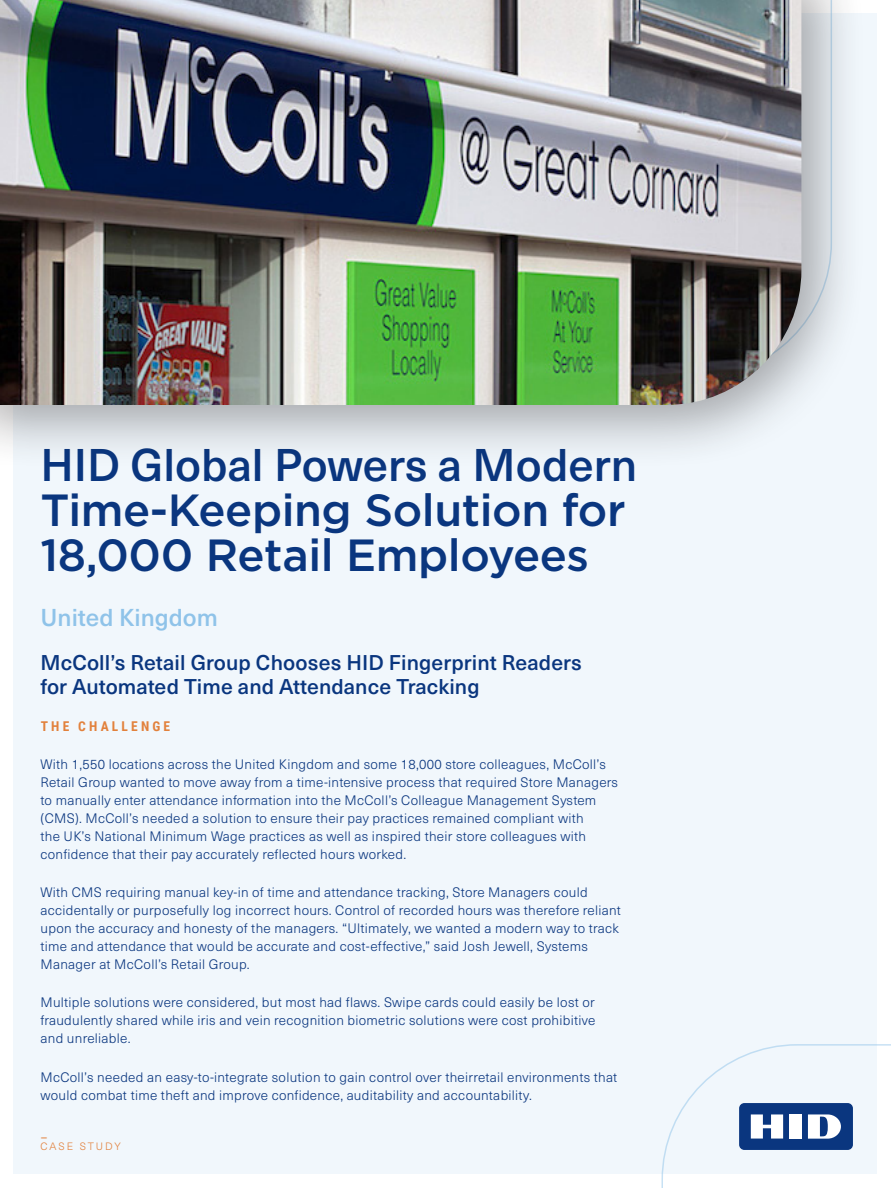
<style>
.page{position:relative;width:891px;height:1188px;background:#fff}
.page>*{position:absolute;margin:0;border:0;box-sizing:border-box;transform-origin:0 0}
.cs_1st_page_large_he{font:500 45px/45px "Gotham";letter-spacing:-.01em;color:#0a367f}
.t1{font:100 25.5px "Neue Haas Unica Pro";color:#e2813c}
.cs_main_body{font:500 24px "Neue Haas Unica Pro";color:#8fc3e9}
.cs_main_body-2{font:500 21px/24px "Neue Haas Unica Pro";letter-spacing:.005em;color:#0a367f}
.cs_main_body-3{font:300 13.5px/18px "Neue Haas Unica Pro";letter-spacing:.02em;color:#0a367f}
.cs_main_body-4{font:700 13.5px "Roboto Condensed";letter-spacing:.235em;color:#e2813c}
.t2{font:300 10.5px "Neue Haas Unica Pro";letter-spacing:.175em;color:#e2813c}
.s1{font-family:"Neue Haas Unica Pro"}
</style>
<div class="page">
<div style="left:14px;top:14px;width:864px;height:1160px;background:#f1f7fc"></div>
<svg style="left:661px;top:1043px;width:230px;height:145px"></svg>
<div style="left:0;top:0;width:866px;height:470px;background:#231f20;opacity:.37"></div>
<img style="left:0;top:0;width:801px;height:405px">
<h1 class="cs_1st_page_large_he" style="left:40px;top:442px;width:598px"><span class="s1">HID Global Powers a Modern<br></span>Time-Keeping Solution for<br>18,000 Retail Employees</h1>
<p class="cs_main_body" style="left:40px;top:603px;width:179px">United Kingdom</p>
<p class="cs_main_body-2" style="left:40px;top:651px;width:543px">McColl’s Retail Group Chooses HID Fingerprint Readers for Automated Time and Attendance Tracking</p>
<p class="cs_main_body-4" style="left:41px;top:716px;width:131px">THE CHALLENGE</p>
<p class="cs_main_body-3" style="left:40px;top:755px;width:579px">With 1,550 locations across the United Kingdom and some 18,000 store colleagues, McColl’s Retail Group wanted to move away from a time-intensive process that required Store Managers to manually enter attendance information into the McColl’s Colleague Management System (CMS). McColl’s needed a solution to ensure their pay practices remained compliant with<br>the UK’s National Minimum Wage practices as well as inspired their store colleagues with confidence that their pay accurately reflected hours worked.</p>
<p class="cs_main_body-3" style="left:40px;top:884px;width:582px">With CMS requiring manual key-in of time and attendance tracking, Store Managers could accidentally or purposefully log incorrect hours. Control of recorded hours was therefore reliant upon the accuracy and honesty of the managers. “Ultimately, we wanted a modern way to track time and attendance that would be accurate and cost-effective,” said Josh Jewell, Systems Manager at McColl’s Retail Group.</p>
<p class="cs_main_body-3" style="left:40px;top:994px;width:556px;text-align:justify">Multiple solutions were considered, but most had flaws. Swipe cards could easily be lost or fraudulently shared while iris and vein recognition biometric solutions were cost prohibitive and unreliable.</p>
<p class="cs_main_body-3" style="left:40px;top:1068px;width:578px">McColl’s needed an easy-to-integrate solution to gain control over theirretail environments that would combat time theft and improve confidence, auditability and accountability.</p>
<h2 class="t1" style="left:40px;top:1123px;width:9px">-</h2>
<p class="t2" style="left:40px;top:1140px;width:82px">CASE STUDY</p>
</div>
